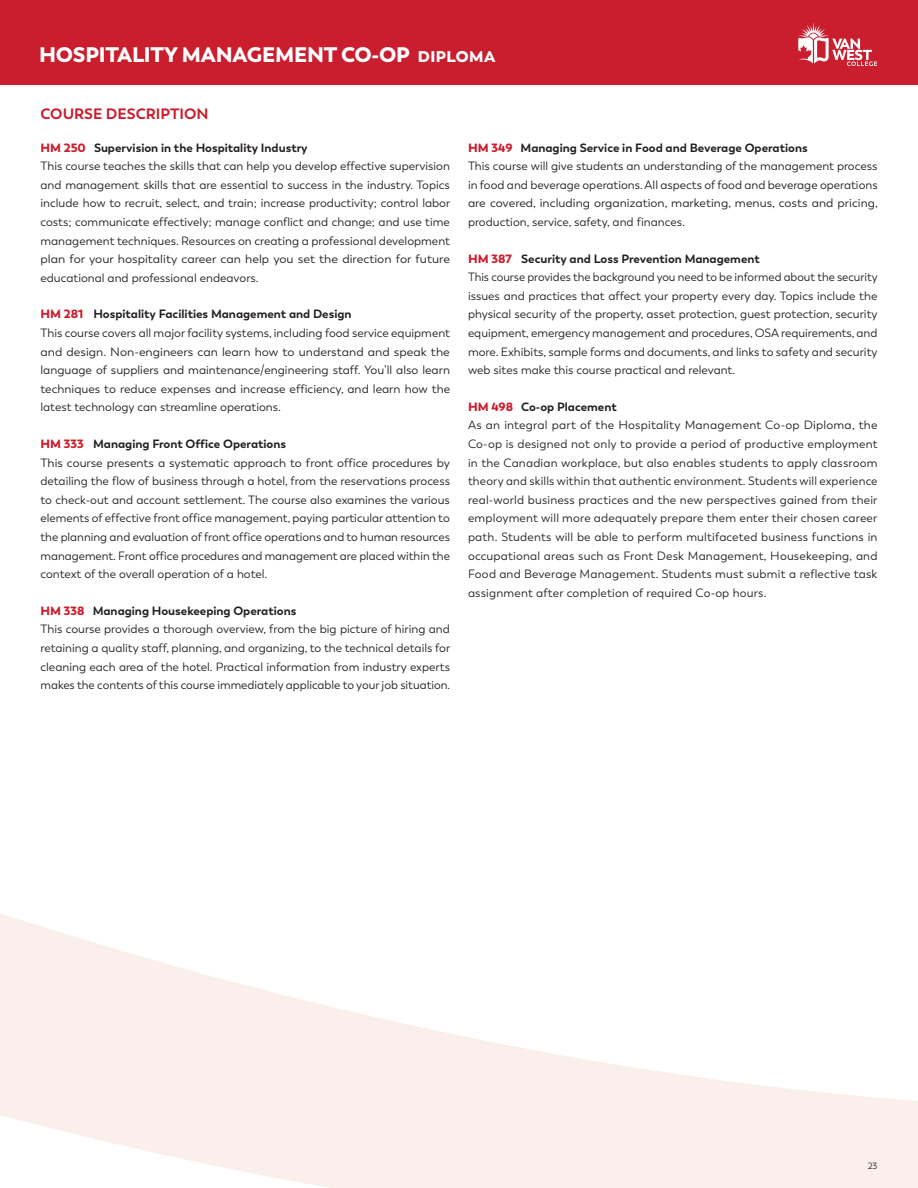
<style>
.page{position:relative;width:918px;height:1188px;background:#fff}
.page>*{position:absolute;margin:0;border:0;box-sizing:border-box;transform-origin:0 0}
.t1{font:900 21px "Boston";letter-spacing:-.01em;color:#fff}
.t2{font:700 15px "Boston";color:#ca1d2d}
.t3{font:12px/18.6px "Boston";color:#231f20}
.t4{font:9px "Boston";color:#231f20}
.s1{font-weight:700}
.s2{font-weight:900;color:#ca1d2d}
</style>
<div class="page">
<div style="left:0;top:0;width:918px;height:85px;background:#ca1d2d"></div>
<svg style="left:798px;top:22px;width:79px;height:44px"></svg>
<svg style="left:0;top:914px;width:918px;height:274px;fill:#faefea"></svg>
<h1 class="t1" style="left:39px;top:41px;width:458px">HOSPITALITY MANAGEMENT CO-OP <span class="s1">diploma</span></h1>
<p class="t2" style="left:40px;top:104px;width:170px">COURSE DESCRIPTION</p>
<p class="t3" style="left:40px;top:138px;width:411px"><span class="s2">HM 250</span> <span class="s1">Supervision in the Hospitality Industry<br></span>This course teaches the skills that can help you develop effective supervision and management skills that are essential to success in the industry. Topics include how to recruit, select, and train; increase productivity; control labor costs; communicate effectively; manage conflict and change; and use time management techniques. Resources on creating a professional development plan for your hospitality career can help you set the direction for future educational and professional endeavors.</p>
<p class="t3" style="left:40px;top:305px;width:411px"><span class="s2">HM 281</span> <span class="s1">Hospitality Facilities Management and Design<br></span>This course covers all major facility systems, including food service equipment and design. Non-engineers can learn how to understand and speak the language of suppliers and maintenance/engineering staff. You’ll also learn techniques to reduce expenses and increase efficiency, and learn how the latest technology can streamline operations.</p>
<p class="t3" style="left:40px;top:435px;width:411px"><span class="s2">HM 333</span> <span class="s1">Managing Front Office Operations<br></span>This course presents a systematic approach to front office procedures by detailing the flow of business through a hotel, from the reservations process to check-out and account settlement. The course also examines the various elements of effective front office management, paying particular attention to the planning and evaluation of front office operations and to human resources management. Front office procedures and management are placed within the context of the overall operation of a hotel.</p>
<p class="t3" style="left:40px;top:601px;width:411px"><span class="s2">HM 338</span> <span class="s1">Managing Housekeeping Operations<br></span>This course provides a thorough overview, from the big picture of hiring and retaining a quality staff, planning, and organizing, to the technical details for cleaning each area of the hotel. Practical information from industry experts makes the contents of this course immediately applicable to your job situation.</p>
<p class="t3" style="left:468px;top:138px;width:411px"><span class="s2">HM 349</span> <span class="s1">Managing Service in Food and Beverage Operations<br></span>This course will give students an understanding of the management process in food and beverage operations. All aspects of food and beverage operations are covered, including organization, marketing, menus, costs and pricing, production, service, safety, and finances.</p>
<p class="t3" style="left:468px;top:249px;width:411px"><span class="s2">HM 387</span> <span class="s1">Security and Loss Prevention Management<br></span>This course provides the background you need to be informed about the security issues and practices that affect your property every day. Topics include the physical security of the property, asset protection, guest protection, security equipment, emergency management and procedures, OSA requirements, and more. Exhibits, sample forms and documents, and links to safety and security web sites make this course practical and relevant.</p>
<p class="t3" style="left:468px;top:397px;width:411px"><span class="s2">HM 498</span> <span class="s1">Co-op Placement<br></span>As an integral part of the Hospitality Management Co-op Diploma, the Co-op is designed not only to provide a period of productive employment in the Canadian workplace, but also enables students to apply classroom theory and skills within that authentic environment. Students will experience real-world business practices and the new perspectives gained from their employment will more adequately prepare them enter their chosen career path. Students will be able to perform multifaceted business functions in occupational areas such as Front Desk Management, Housekeeping, and Food and Beverage Management. Students must submit a reflective task assignment after completion of required Co-op hours.</p>
<p class="t4" style="left:868px;top:1160px;width:11px">23</p>
</div>
